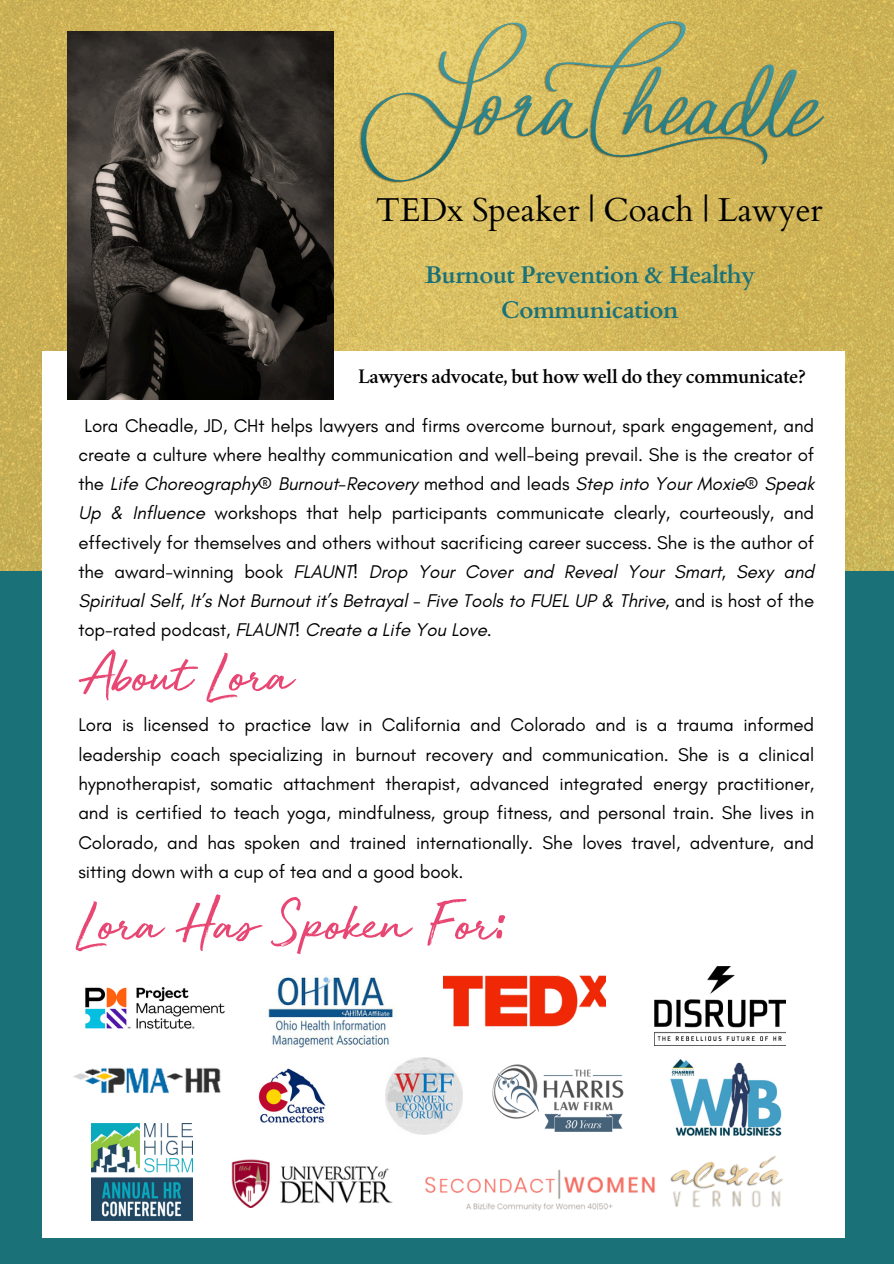
<style>
.page{position:relative;width:894px;height:1264px;background:#fff}
.page>*{position:absolute;margin:0;border:0;box-sizing:border-box;transform-origin:0 0}
.t1{font:58.05px "Golden Plains";letter-spacing:-.02em;color:#e84774}
.t2{font:33.15px "Cardo";letter-spacing:-.005em;color:#000}
.t3{font:700 24px/34.8px "Cardo";letter-spacing:-.02em;color:#1b7178;text-align:center}
.t4{font:600 21px "Crimson";letter-spacing:-.02em;color:#000}
.t5{font:18.75px/29.2px "Glacial Indifference";letter-spacing:-.005em;color:#000;text-align:justify}
.s1{font-style:italic}
</style>
<div class="page">
<div style="left:0;top:0;width:893px;height:1263px;background:#1b7178"></div>
<svg style="left:0;top:0;width:893px;height:571px;background:#d0b65a"></svg>
<div style="left:42px;top:351px;width:802px;height:886px;background:#fff"></div>
<img style="left:67px;top:32px;width:266px;height:368px">
<img style="left:336px;top:0;width:526px;height:244px">
<img style="left:670px;top:1155px;width:113px;height:52px">
<img style="left:654px;top:966px;width:131px;height:79px">
<img style="left:385px;top:1057px;width:77px;height:77px">
<img style="left:443px;top:975px;width:162px;height:51px">
<img style="left:425px;top:1169px;width:230px;height:41px">
<img style="left:91px;top:1123px;width:101px;height:97px">
<img style="left:73px;top:1067px;width:148px;height:27px">
<img style="left:492px;top:1064px;width:132px;height:67px">
<img style="left:258px;top:1068px;width:68px;height:55px">
<img style="left:231px;top:1159px;width:162px;height:48px">
<img style="left:670px;top:1058px;width:112px;height:79px">
<img style="left:85px;top:987px;width:140px;height:42px">
<img style="left:268px;top:975px;width:126px;height:73px">
<p class="t2" style="left:376px;top:188px;width:448px">TEDx Speaker | Coach | Lawyer</p>
<h4 class="t3" style="left:425px;top:258px;width:331px">Burnout Prevention &amp; Healthy<br>Communication</h4>
<p class="t4" style="left:358px;top:369px;width:449px">Lawyers advocate, but how well do they communicate?</p>
<p class="t5" style="left:78px;top:410px;width:737px;text-indent:6px">Lora Cheadle, JD, CHt helps lawyers and firms overcome burnout, spark engagement, and create a culture where healthy communication and well-being prevail. She is the creator of the <span class="s1">Life Choreography® Burnout-Recovery</span> method and leads <span class="s1">Step into Your Moxie® Speak Up &amp; Influence</span> workshops that help participants communicate clearly, courteously, and effectively for themselves and others without sacrificing career success. She is the author of the award-winning book <span class="s1">FLAUNT! Drop Your Cover and Reveal Your Smart, Sexy and Spiritual Self, It’s Not Burnout it’s Betrayal - Five Tools to FUEL UP &amp; Thrive</span>, and is host of the top-rated podcast, <span class="s1">FLAUNT! Create a Life You Love.</span></p>
<p class="t1" style="left:79px;top:645px;width:215px">About Lora</p>
<h2 class="t5" style="left:78px;top:710px;width:737px">Lora is licensed to practice law in California and Colorado and is a trauma informed leadership coach specializing in burnout recovery and communication. She is a clinical hypnotherapist, somatic attachment therapist, advanced integrated energy practitioner, and is certified to teach yoga, mindfulness, group fitness, and personal train. She lives in Colorado, and has spoken and trained internationally. She loves travel, adventure, and sitting down with a cup of tea and a good book.</h2>
<h3 class="t1" style="left:78px;top:893px;width:428px">Lora Has Spoken For:</h3>
</div>
